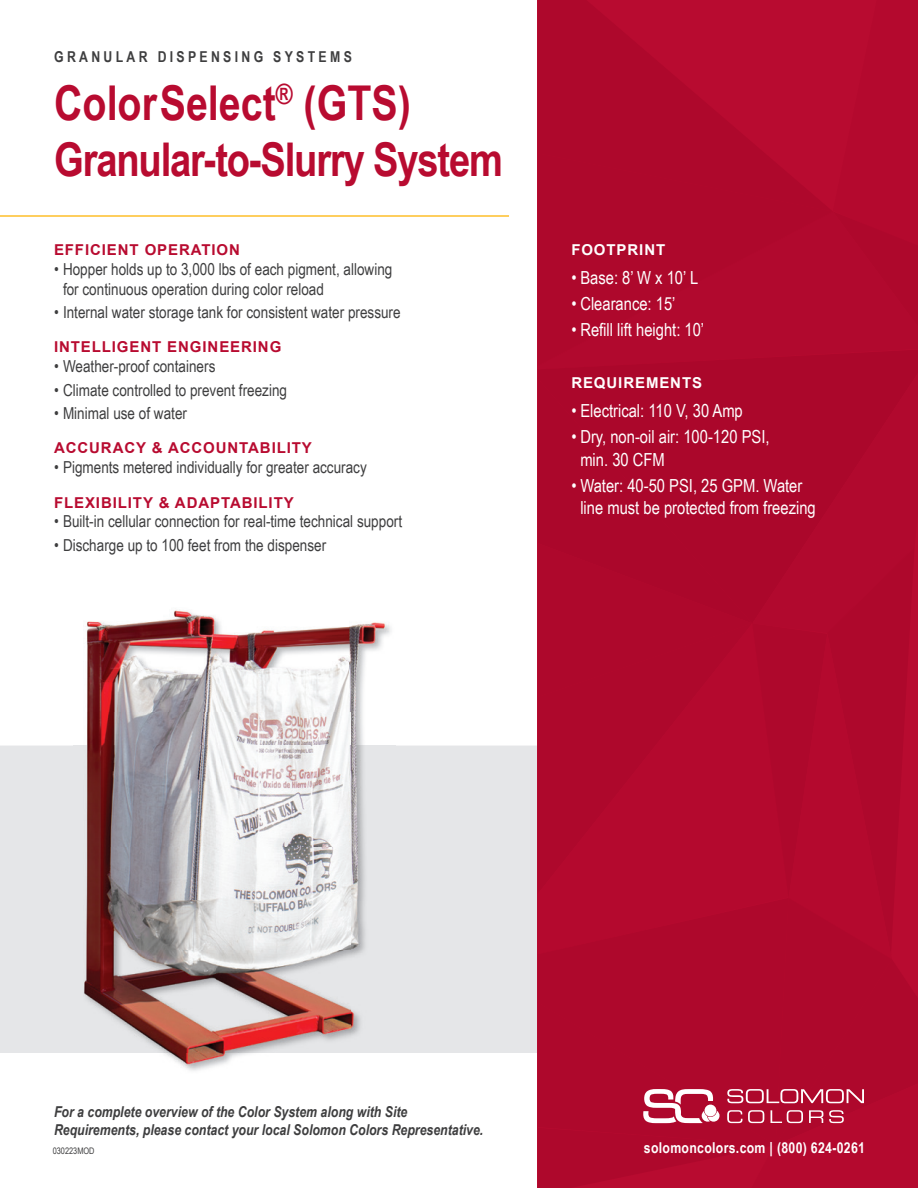
<style>
.page{position:relative;width:918px;height:1188px;background:#fff}
.page>*{position:absolute;margin:0;border:0;box-sizing:border-box;transform-origin:0 0}
.t1{font:700 48px "Arial Narrow";color:#b80b30}
.t2{font:700 46.5px "Arial Narrow";letter-spacing:-.025em;color:#b80b30}
.t3{font:18px/22.5px "Arial Narrow";color:#fff}
.t4{font:16.5px/19.8px "Arial Narrow";color:#3e3e3f}
.t5{font:italic 700 15px/18px "Arial Narrow";color:#3e3e3f}
.t6{font:700 15px "Arial";letter-spacing:.06em;color:#b80b30}
.t7{font:700 15px "Arial Narrow";letter-spacing:.02em;color:#fff}
.t8{font:700 15px "Arial Narrow";letter-spacing:.22em;color:#3e3e3f}
.t9{font:700 15px "Arial";letter-spacing:.06em;color:#fff}
.t10{font:9px "Arial Narrow";color:#3e3e3f}
</style>
<div class="page">
<div style="left:0;top:746px;width:538px;height:307px;background:#e5e6e8"></div>
<div style="left:833px;top:0;width:85px;height:212px;background:#b4092e"></div>
<div style="left:833px;top:212px;width:85px;height:138px;background:#b1092e"></div>
<div style="left:538px;top:212px;width:295px;height:138px;background:#ae082c"></div>
<svg style="left:538px;top:0;width:295px;height:212px;fill:#ae082c"></svg>
<div style="left:538px;top:350px;width:380px;height:23px;background:#ab072b"></div>
<hr style="left:0;top:215px;width:509px;height:2px;background:#febe2a">
<div style="left:538px;top:373px;width:380px;height:815px;background:#ae082c"></div>
<div style="left:73px;top:745px;width:10px;height:308px;background:#e5e6e8"></div>
<img style="left:394px;top:745px;width:1px;height:308px">
<img style="left:83px;top:610px;width:311px;height:461px">
<p class="t8" style="left:54px;top:48px;width:299px">GRANULAR DISPENSING SYSTEMS</p>
<h1 class="t1" style="left:54px;top:75px;width:358px">ColorSelect<sup>®</sup> (GTS)</h1>
<h2 class="t2" style="left:54px;top:132px;width:450px">Granular-to-Slurry System</h2>
<p class="t6" style="left:54px;top:240px;width:187px">EFFICIENT OPERATION</p>
<p class="t4" style="left:63px;top:258px;width:331px;text-indent:-9px">• Hopper holds up to 3,000 lbs of each pigment, allowing for continuous operation during color reload</p>
<p class="t4" style="left:54px;top:302px;width:348px">• Internal water storage tank for consistent water pressure</p>
<p class="t6" style="left:54px;top:337px;width:229px">INTELLIGENT ENGINEERING</p>
<p class="t4" style="left:54px;top:356px;width:163px">• Weather-proof containers</p>
<p class="t4" style="left:54px;top:379px;width:235px">• Climate controlled to prevent freezing</p>
<p class="t4" style="left:54px;top:403px;width:135px">• Minimal use of water</p>
<p class="t6" style="left:54px;top:438px;width:259px">ACCURACY &amp; ACCOUNTABILITY</p>
<p class="t4" style="left:54px;top:457px;width:314px">• Pigments metered individually for greater accuracy</p>
<p class="t6" style="left:54px;top:492px;width:241px">FLEXIBILITY &amp; ADAPTABILITY</p>
<p class="t4" style="left:54px;top:511px;width:350px">• Built-in cellular connection for real-time technical support</p>
<p class="t4" style="left:54px;top:534px;width:274px">• Discharge up to 100 feet from the dispenser</p>
<p class="t9" style="left:571px;top:240px;width:95px">FOOTPRINT</p>
<p class="t3" style="left:571px;top:266px;width:128px">• Base: 8’ W x 10’ L</p>
<p class="t3" style="left:571px;top:292px;width:106px">• Clearance: 15’</p>
<p class="t3" style="left:571px;top:318px;width:134px">• Refill lift height: 10’</p>
<p class="t9" style="left:571px;top:373px;width:132px">REQUIREMENTS</p>
<p class="t3" style="left:571px;top:399px;width:173px">• Electrical: 110 V, 30 Amp</p>
<p class="t3" style="left:580px;top:425px;width:191px;text-indent:-9px">• Dry, non-oil air: 100-120 PSI, min. 30 CFM</p>
<p class="t3" style="left:580px;top:473px;width:237px;text-indent:-9px">• Water: 40-50 PSI, 25 GPM. Water line must be protected from freezing</p>
<p class="t5" style="left:54px;top:1103px;width:431px">For a complete overview of the Color System along with Site<br>Requirements, please contact your local Solomon Colors Representative.</p>
<p class="t10" style="left:53px;top:1144px;width:43px">030223MOD</p>
<p class="t7" style="left:644px;top:1139px;width:223px">solomoncolors.com | (800) 624-0261</p>
</div>
